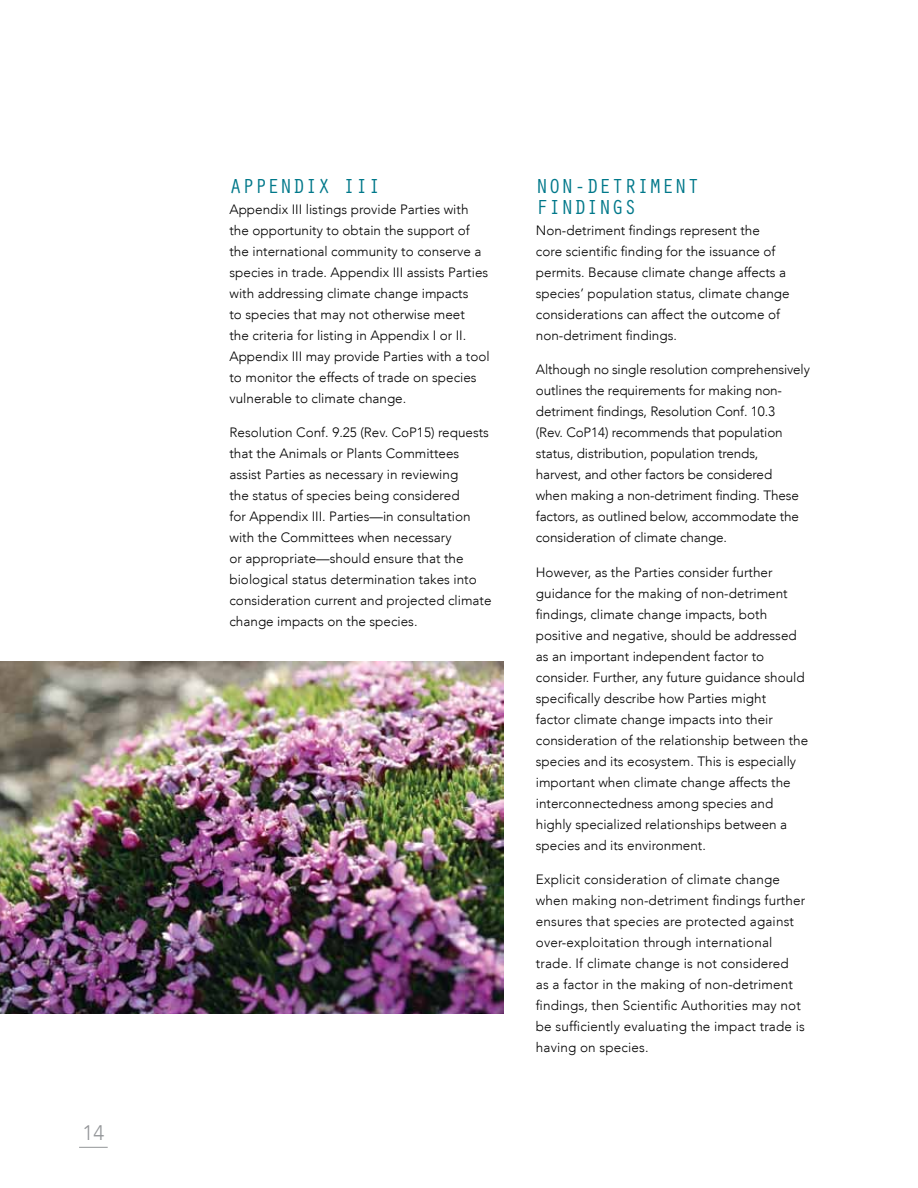
<style>
.page{position:relative;width:918px;height:1188px;background:#fff}
.page>*{position:absolute;margin:0;border:0;box-sizing:border-box;transform-origin:0 0}
.t1{font:21px/21px "Orator Std";color:#00788a}
.t2{font:300 21px "Avenir LT";color:#939598}
.t3{font:300 13.5px/21px "Avenir LT";color:#000}
</style>
<div class="page">
<img style="left:0;top:662px;width:503px;height:352px">
<svg style="left:79px;top:1147px;width:29px;height:1px"></svg>
<h1 class="t2" style="left:82px;top:1120px;width:23px">14</h1>
<h1 class="t1" style="left:230px;top:174px;width:153px">APPENDIX III</h1>
<p class="t3" style="left:230px;top:198px;width:262px">Appendix III listings provide Parties with the opportunity to obtain the support of the international community to conserve a species in trade. Appendix III assists Parties with addressing climate change impacts<br>to species that may not otherwise meet<br>the criteria for listing in Appendix I or II.<br>Appendix III may provide Parties with a tool to monitor the effects of trade on species vulnerable to climate change.</p>
<p class="t3" style="left:230px;top:422px;width:264px">Resolution Conf. 9.25 (Rev. CoP15) requests that the Animals or Plants Committees assist Parties as necessary in reviewing<br>the status of species being considered<br>for Appendix III. Parties—in consultation with the Committees when necessary<br>or appropriate—should ensure that the biological status determination takes into consideration current and projected climate change impacts on the species.</p>
<h1 class="t1" style="left:536px;top:174px;width:63px">NON-DET</h1>
<h1 class="t1" style="left:536px;top:174px;width:160px;text-indent:88px">RIMENT<br>FI NDI NGS</h1>
<p class="t3" style="left:536px;top:219px;width:255px">Non-detriment findings represent the<br>core scientific finding for the issuance of permits. Because climate change affects a species’ population status, climate change considerations can affect the outcome of non-detriment findings.</p>
<p class="t3" style="left:536px;top:359px;width:276px">Although no single resolution comprehensively outlines the requirements for making non&shy;detriment findings, Resolution Conf. 10.3<br>(Rev. CoP14) recommends that population status, distribution, population trends,<br>harvest, and other factors be considered<br>when making a non-detriment finding. These factors, as outlined below, accommodate the consideration of climate change.</p>
<p class="t3" style="left:536px;top:562px;width:274px">However, as the Parties consider further guidance for the making of non-detriment findings, climate change impacts, both positive and negative, should be addressed as an important independent factor to consider. Further, any future guidance should specifically describe how Parties might<br>factor climate change impacts into their consideration of the relationship between the species and its ecosystem. This is especially important when climate change affects the interconnectedness among species and highly specialized relationships between a species and its environment.</p>
<p class="t3" style="left:536px;top:869px;width:271px">Explicit consideration of climate change when making non-detriment findings further ensures that species are protected against over-exploitation through international trade. If climate change is not considered<br>as a factor in the making of non-detriment findings, then Scientific Authorities may not be sufficiently evaluating the impact trade is having on species.</p>
</div>
